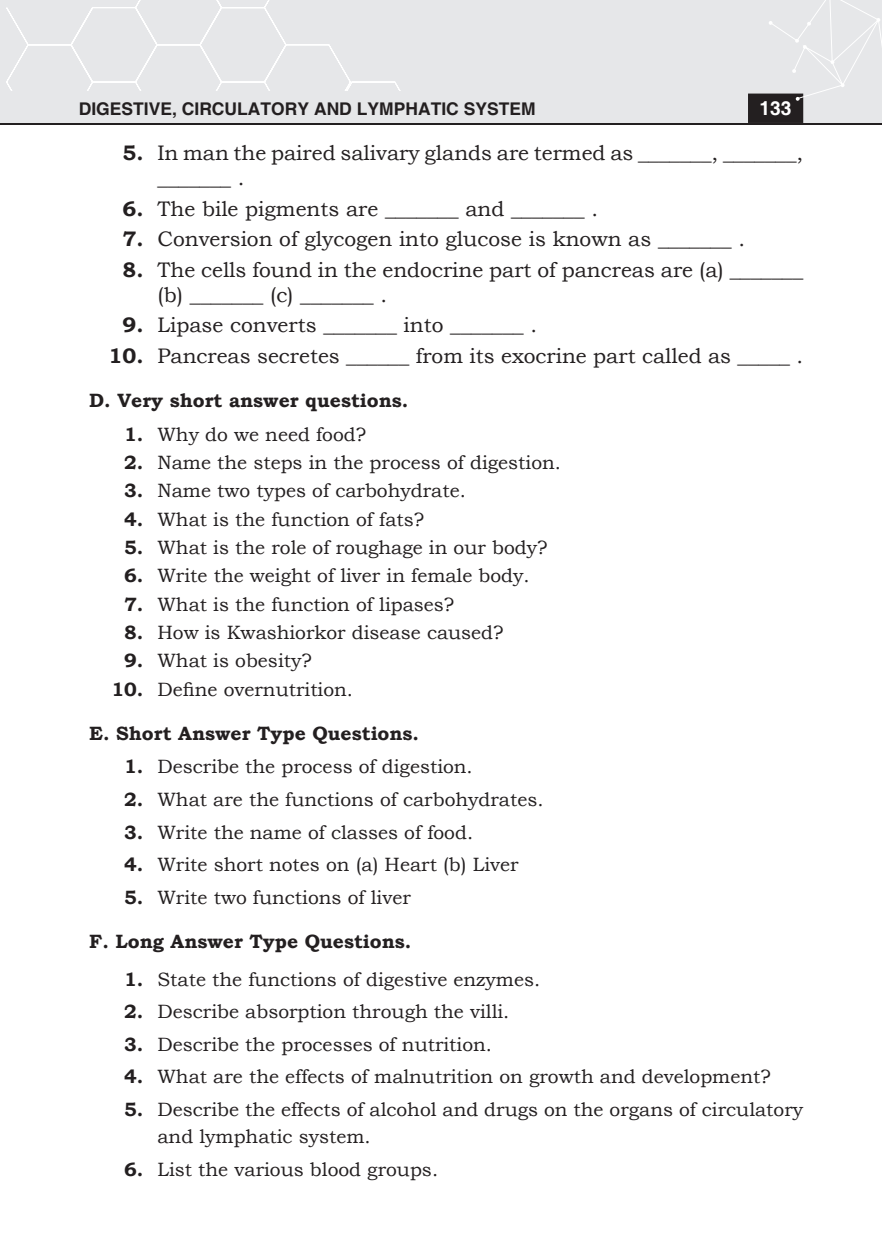
<style>
.page{position:relative;width:882px;height:1260px;background:#fff}
.page>*{position:absolute;margin:0;border:0;box-sizing:border-box;transform-origin:0 0}
.indent_1{font:21px/25.2px "Bookman Old Style";color:#231f20}
.Exercise_indent{font:19.25px/27.3px "Bookman Old Style";color:#231f20}
.question_heading{font:700 19.25px "Bookman Old Style";color:#231f20}
.t1{font:700 19.25px "Helvetica";color:#fff}
.t2{font:700 17.5px "Helvetica";color:#231f20}
.s1{font-weight:700}
</style>
<div class="page">
<div style="left:0;top:0;width:882px;height:124px;background:#e6e7e9"></div>
<hr style="left:0;top:124px;width:882px;height:1px;background:#231f20">
<div style="left:749px;top:94px;width:53px;height:28px;background:#231f20"></div>
<div style="left:748px;top:94px;width:55px;height:29px;border:2px solid #231f20"></div>
<svg style="left:769px;top:0;width:113px;height:101px"></svg>
<svg style="left:6px;top:0;width:394px;height:90px"></svg>
<p class="t2" style="left:79px;top:98px;width:24px">DIGESTIVE</p>
<p class="t2" style="left:172px;top:98px;width:35px">, CIRCULATORY</p>
<p class="t2" style="left:314px;top:98px;width:14px">AND</p>
<p class="t2" style="left:357px;top:98px;width:13px">LYMPHATIC</p>
<p class="t2" style="left:464px;top:98px;width:13px">SYSTEM</p>
<p class="t1" style="left:759px;top:96px;width:34px">133</p>
<p class="indent_1" style="left:158px;top:141px;width:647px;text-indent:-35px"><span class="s1">5.</span> In man the paired salivary glands are termed as _______, _______, _______ .</p>
<p class="indent_1" style="left:122px;top:196px;width:477px"><span class="s1">6.</span> The bile pigments are _______ and _______ .</p>
<p class="indent_1" style="left:122px;top:227px;width:624px"><span class="s1">7.</span> Conversion of glycogen into glucose is known as _______ .</p>
<p class="indent_1" style="left:158px;top:257px;width:647px;text-indent:-35px"><span class="s1">8.</span> The cells found in the endocrine part of pancreas are (a) _______ (b) _______ (c) _______ .</p>
<p class="indent_1" style="left:122px;top:313px;width:416px"><span class="s1">9.</span> Lipase converts _______ into _______ .</p>
<p class="indent_1" style="left:109px;top:343px;width:696px"><span class="s1">10.</span> Pancreas secretes ______ from its exocrine part called as _____ .</p>
<p class="question_heading" style="left:89px;top:387px;width:321px">D. Very short answer questions.</p>
<p class="Exercise_indent" style="left:124px;top:421px;width:243px"><span class="s1">1.</span> Why do we need food?</p>
<p class="Exercise_indent" style="left:124px;top:449px;width:438px"><span class="s1">2.</span> Name the steps in the process of digestion.</p>
<p class="Exercise_indent" style="left:124px;top:477px;width:343px"><span class="s1">3.</span> Name two types of carbohydrate.</p>
<p class="Exercise_indent" style="left:124px;top:506px;width:302px"><span class="s1">4.</span> What is the function of fats?</p>
<p class="Exercise_indent" style="left:124px;top:534px;width:425px"><span class="s1">5.</span> What is the role of roughage in our body?</p>
<p class="Exercise_indent" style="left:124px;top:562px;width:407px"><span class="s1">6.</span> Write the weight of liver in female body.</p>
<p class="Exercise_indent" style="left:124px;top:591px;width:332px"><span class="s1">7.</span> What is the function of lipases?</p>
<p class="Exercise_indent" style="left:124px;top:619px;width:381px"><span class="s1">8.</span> How is Kwashiorkor disease caused?</p>
<p class="Exercise_indent" style="left:124px;top:647px;width:189px"><span class="s1">9.</span> What is obesity?</p>
<p class="Exercise_indent" style="left:112px;top:676px;width:243px"><span class="s1">10.</span> Define overnutrition.</p>
<p class="question_heading" style="left:89px;top:719px;width:331px">E. Short Answer Type Questions.</p>
<p class="Exercise_indent" style="left:124px;top:753px;width:350px"><span class="s1">1.</span> Describe the process of digestion.</p>
<p class="Exercise_indent" style="left:124px;top:786px;width:421px"><span class="s1">2.</span> What are the functions of carbohydrates.</p>
<p class="Exercise_indent" style="left:124px;top:818px;width:350px"><span class="s1">3.</span> Write the name of classes of food.</p>
<p class="Exercise_indent" style="left:124px;top:851px;width:396px"><span class="s1">4.</span> Write short notes on (a) Heart (b) Liver</p>
<p class="Exercise_indent" style="left:124px;top:884px;width:288px"><span class="s1">5.</span> Write two functions of liver</p>
<p class="question_heading" style="left:89px;top:927px;width:324px">F. Long Answer Type Questions.</p>
<p class="Exercise_indent" style="left:124px;top:965px;width:417px"><span class="s1">1.</span> State the functions of digestive enzymes.</p>
<p class="Exercise_indent" style="left:124px;top:998px;width:387px"><span class="s1">2.</span> Describe absorption through the villi.</p>
<p class="Exercise_indent" style="left:124px;top:1031px;width:369px"><span class="s1">3.</span> Describe the processes of nutrition.</p>
<p class="Exercise_indent" style="left:124px;top:1063px;width:648px"><span class="s1">4.</span> What are the effects of malnutrition on growth and development?</p>
<p class="Exercise_indent" style="left:158px;top:1096px;width:647px;text-indent:-33px"><span class="s1">5.</span> Describe the effects of alcohol and drugs on the organs of circulatory and lymphatic system.</p>
<p class="Exercise_indent" style="left:124px;top:1156px;width:315px"><span class="s1">6.</span> List the various blood groups.</p>
</div>
